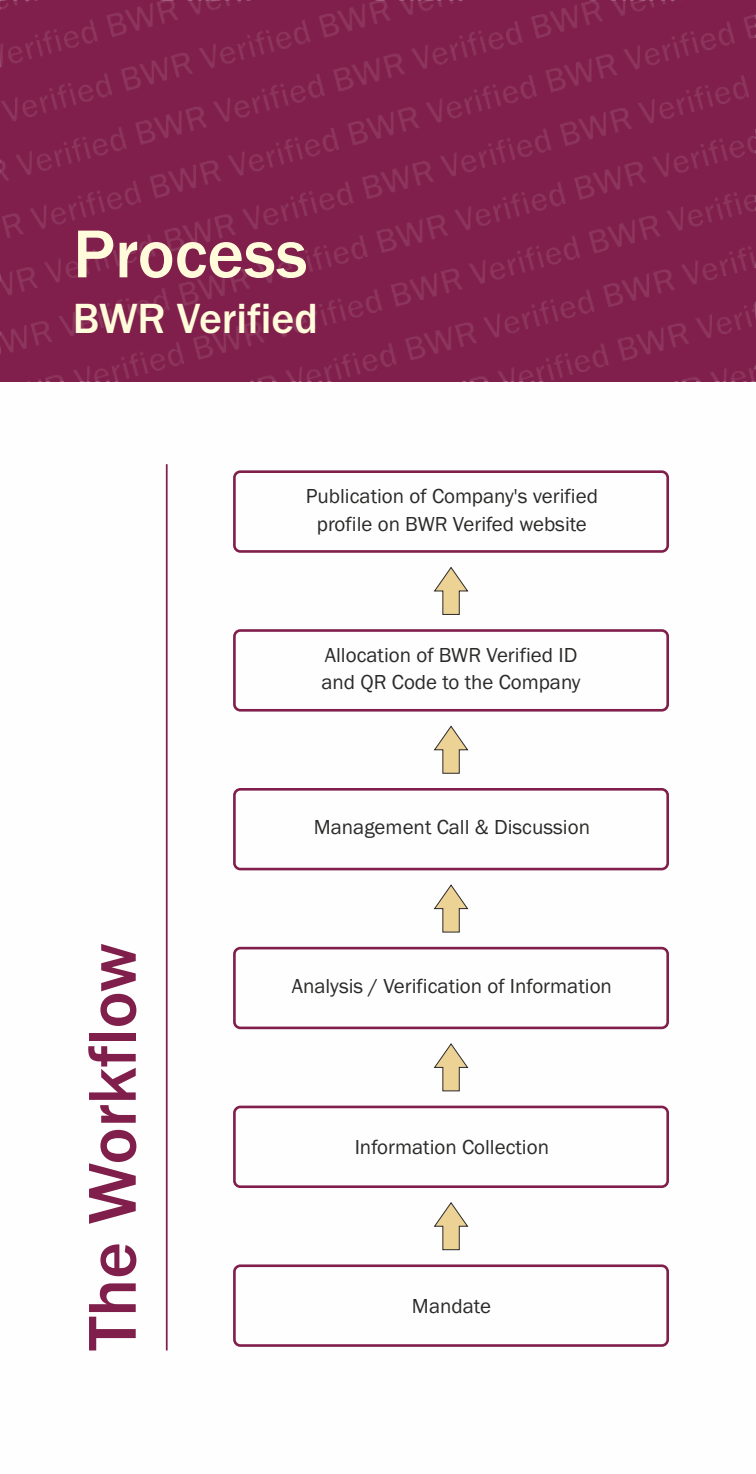
<style>
.page{position:relative;width:756px;height:1474px;background:#fff}
.page>*{position:absolute;margin:0;border:0;box-sizing:border-box;transform-origin:0 0}
.t1{font:500 70px "Franklin Gothic";color:#801f4b}
.t2{font:500 70px "Franklin Gothic";color:#fffbdb}
.t3{font:500 43.75px "Franklin Gothic";color:#fffbdb}
.t4{font:21px/27.3px "Franklin Gothic";color:#2b2a29}
</style>
<div class="page">
<div style="left:0;top:0;width:756px;height:381px;background:#801f4b"></div>
<svg style="left:165px;top:464px;width:3px;height:887px;background:#b47b95"></svg>
<div style="left:233px;top:470px;width:436px;height:83px;background:#fefefe;border:3px solid #801f4b;border-radius:6px"></div>
<div style="left:233px;top:629px;width:436px;height:82px;background:#fefefe;border:3px solid #801f4b;border-radius:6px"></div>
<div style="left:233px;top:788px;width:436px;height:82px;background:#fefefe;border:3px solid #801f4b;border-radius:6px"></div>
<div style="left:233px;top:946px;width:436px;height:83px;background:#fefefe;border:3px solid #801f4b;border-radius:6px"></div>
<div style="left:233px;top:1105px;width:436px;height:82px;background:#fefefe;border:3px solid #801f4b;border-radius:6px"></div>
<div style="left:233px;top:1264px;width:436px;height:82px;background:#fefefe;border:3px solid #801f4b;border-radius:6px"></div>
<svg style="left:433px;top:566px;width:36px;height:49px"></svg>
<svg style="left:433px;top:725px;width:36px;height:49px"></svg>
<svg style="left:434px;top:884px;width:35px;height:49px"></svg>
<svg style="left:433px;top:1043px;width:36px;height:48px"></svg>
<svg style="left:433px;top:1202px;width:36px;height:48px"></svg>
<h1 class="t2" style="left:73px;top:228px;width:236px">Process</h1>
<h2 class="t3" style="left:73px;top:302px;width:246px">BWR Verified</h2>
<p class="t4" style="left:306px;top:484px;width:294px;text-align:center">Publication of Company's verified profile on BWR Verifed website</p>
<p class="t4" style="left:321px;top:643px;width:261px">Allocation of BWR Verified ID and QR Code to the Company</p>
<h1 class="t1" style="left:87px;top:1350px;width:409px;rotate:-90deg">The Workflow</h1>
<p class="t4" style="left:314px;top:815px;width:278px">Management Call &amp; Discussion</p>
<p class="t4" style="left:292px;top:974px;width:322px">Analysis / Verification of Information</p>
<p class="t4" style="left:355px;top:1134px;width:196px">Information Collection</p>
<p class="t4" style="left:412px;top:1293px;width:80px">Mandate</p>
</div>
